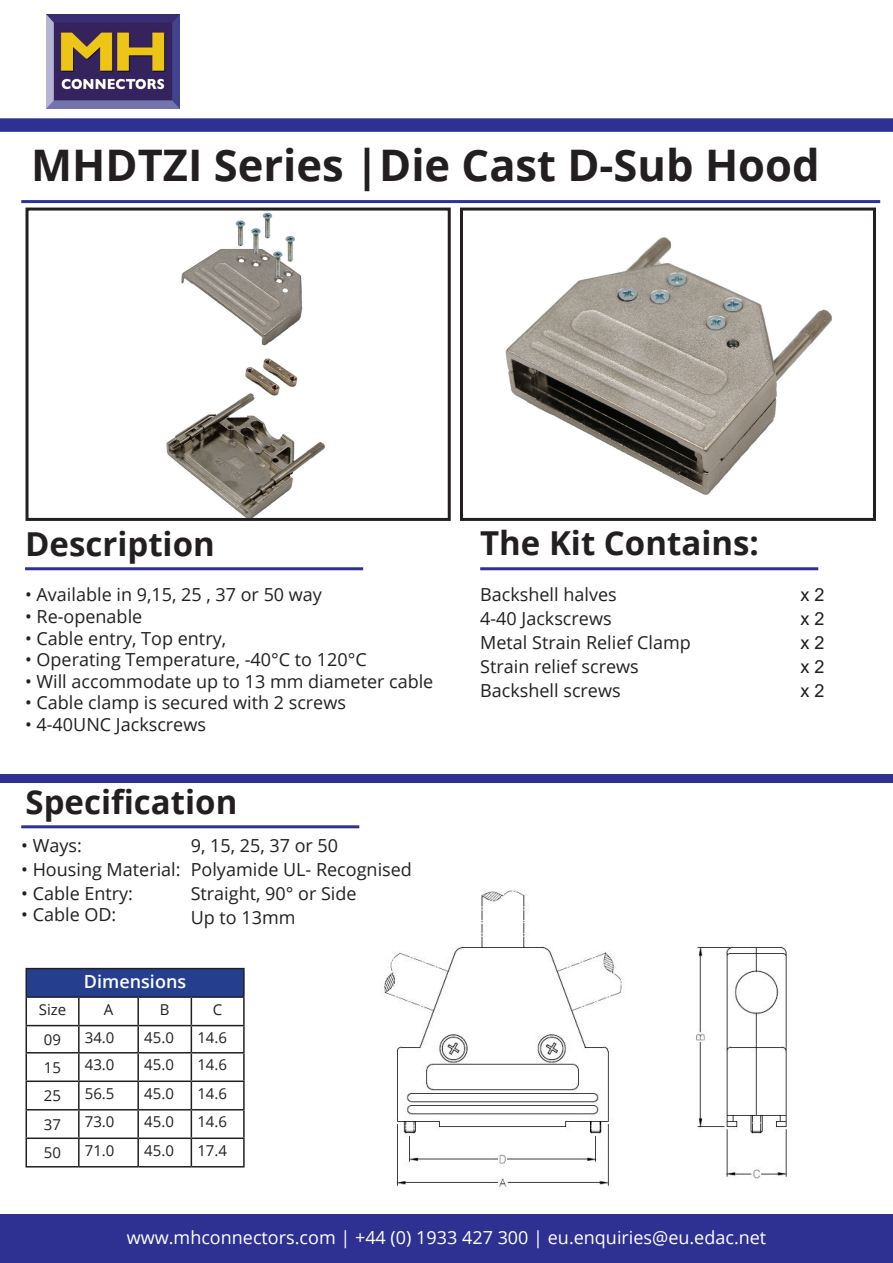
<style>
.page{position:relative;width:893px;height:1263px;background:#fff}
.page>*{position:absolute;margin:0;border:0;box-sizing:border-box;transform-origin:0 0}
.t1{font:700 43.5px "Open Sans";color:#231f20}
.t2{font:700 33px "Open Sans";color:#231f20}
.t3{font:18px "Open Sans";color:#231f20}
.t4{font:18px "Open Sans";color:#fff}
.t5{font:18px "Arial";color:#231f20}
.Paragraph_Style_1{font:600 18px "Open Sans";color:#fff}
.t6{font:15px "Open Sans";color:#231f20}
</style>
<div class="page">
<div style="left:0;top:1214px;width:893px;height:49px;background:#2e3192"></div>
<img style="left:166px;top:212px;width:159px;height:305px">
<div style="left:26px;top:208px;width:425px;height:313px;border:3px solid #231f20"></div>
<img style="left:505px;top:237px;width:327px;height:258px">
<div style="left:460px;top:208px;width:416px;height:313px;border:3px solid #231f20"></div>
<hr style="left:21px;top:200px;width:859px;height:3px;background:#2e3192">
<div style="left:0;top:774px;width:893px;height:9px;background:#2e3192"></div>
<div style="left:0;top:118px;width:893px;height:14px;background:#2e3192"></div>
<hr style="left:480px;top:567px;width:338px;height:3px;background:#2e3192">
<img style="left:47px;top:14px;width:133px;height:94px">
<hr style="left:25px;top:567px;width:338px;height:3px;background:#2e3192">
<hr style="left:21px;top:825px;width:338px;height:3px;background:#2e3192">
<div style="left:26px;top:968px;width:218px;height:29px;background:#253f8e"></div>
<hr style="left:26px;top:968px;width:53px;height:1px;background:#231f20">
<hr style="left:79px;top:968px;width:59px;height:1px;background:#231f20">
<hr style="left:138px;top:968px;width:53px;height:1px;background:#231f20">
<hr style="left:191px;top:968px;width:54px;height:1px;background:#231f20">
<hr style="left:243px;top:969px;width:2px;height:27px;background:#231f20">
<hr style="left:26px;top:996px;width:53px;height:2px;background:#231f20">
<hr style="left:79px;top:996px;width:59px;height:2px;background:#231f20">
<hr style="left:78px;top:998px;width:2px;height:27px;background:#231f20">
<hr style="left:138px;top:996px;width:53px;height:2px;background:#231f20">
<hr style="left:137px;top:998px;width:2px;height:27px;background:#231f20">
<hr style="left:191px;top:996px;width:54px;height:2px;background:#231f20">
<hr style="left:243px;top:998px;width:2px;height:27px;background:#231f20">
<hr style="left:26px;top:1025px;width:53px;height:1px;background:#231f20">
<hr style="left:79px;top:1025px;width:59px;height:1px;background:#231f20">
<hr style="left:78px;top:1026px;width:2px;height:26px;background:#231f20">
<hr style="left:138px;top:1025px;width:53px;height:1px;background:#231f20">
<hr style="left:137px;top:1026px;width:2px;height:26px;background:#231f20">
<hr style="left:191px;top:1025px;width:54px;height:1px;background:#231f20">
<hr style="left:243px;top:1026px;width:2px;height:26px;background:#231f20">
<hr style="left:26px;top:1052px;width:53px;height:1px;background:#231f20">
<hr style="left:79px;top:1052px;width:59px;height:1px;background:#231f20">
<hr style="left:78px;top:1053px;width:2px;height:27px;background:#231f20">
<hr style="left:138px;top:1052px;width:53px;height:1px;background:#231f20">
<hr style="left:137px;top:1053px;width:2px;height:27px;background:#231f20">
<hr style="left:191px;top:1052px;width:54px;height:1px;background:#231f20">
<hr style="left:243px;top:1053px;width:2px;height:27px;background:#231f20">
<hr style="left:26px;top:1080px;width:53px;height:2px;background:#231f20">
<hr style="left:79px;top:1080px;width:59px;height:2px;background:#231f20">
<hr style="left:78px;top:1082px;width:2px;height:27px;background:#231f20">
<hr style="left:138px;top:1080px;width:53px;height:2px;background:#231f20">
<hr style="left:137px;top:1082px;width:2px;height:27px;background:#231f20">
<hr style="left:191px;top:1080px;width:54px;height:2px;background:#231f20">
<hr style="left:243px;top:1082px;width:2px;height:27px;background:#231f20">
<hr style="left:26px;top:1109px;width:53px;height:1px;background:#231f20">
<hr style="left:79px;top:1109px;width:59px;height:1px;background:#231f20">
<hr style="left:78px;top:1110px;width:2px;height:27px;background:#231f20">
<hr style="left:138px;top:1109px;width:53px;height:1px;background:#231f20">
<hr style="left:137px;top:1110px;width:2px;height:27px;background:#231f20">
<hr style="left:191px;top:1109px;width:54px;height:1px;background:#231f20">
<hr style="left:243px;top:1110px;width:2px;height:27px;background:#231f20">
<hr style="left:26px;top:1137px;width:53px;height:2px;background:#231f20">
<svg style="left:26px;top:969px;width:1px;height:197px"></svg>
<hr style="left:79px;top:1137px;width:59px;height:2px;background:#231f20">
<hr style="left:78px;top:1139px;width:2px;height:27px;background:#231f20">
<hr style="left:138px;top:1137px;width:53px;height:2px;background:#231f20">
<hr style="left:137px;top:1139px;width:2px;height:27px;background:#231f20">
<hr style="left:191px;top:1137px;width:54px;height:2px;background:#231f20">
<svg style="left:191px;top:998px;width:1px;height:168px"></svg>
<hr style="left:243px;top:1139px;width:2px;height:27px;background:#231f20">
<hr style="left:26px;top:1166px;width:53px;height:1px;background:#231f20">
<hr style="left:79px;top:1166px;width:59px;height:1px;background:#231f20">
<hr style="left:138px;top:1166px;width:53px;height:1px;background:#231f20">
<hr style="left:191px;top:1166px;width:54px;height:1px;background:#231f20">
<img style="left:384px;top:891px;width:404px;height:297px">
<p class="t1" style="left:31px;top:135px;width:790px">MHDTZI Series |Die Cast D-Sub Hood</p>
<p class="t2" style="left:25px;top:520px;width:191px">Description</p>
<p class="t3" style="left:25px;top:582px;width:298px">• Available in 9,15, 25 , 37 or 50 way</p>
<p class="t3" style="left:25px;top:604px;width:119px">• Re-openable</p>
<p class="t3" style="left:25px;top:626px;width:203px">• Cable entry, Top entry,</p>
<p class="t3" style="left:25px;top:647px;width:343px">• Operating Temperature, -40°C to 120°C</p>
<p class="t3" style="left:25px;top:669px;width:410px">• Will accommodate up to 13 mm diameter cable</p>
<p class="t3" style="left:25px;top:690px;width:322px">• Cable clamp is secured with 2 screws</p>
<p class="t3" style="left:25px;top:712px;width:182px">• 4-40UNC Jackscrews</p>
<p class="t2" style="left:26px;top:779px;width:213px">Specification</p>
<p class="t3" style="left:191px;top:833px;width:149px">9, 15, 25, 37 or 50</p>
<p class="t3" style="left:191px;top:857px;width:223px">Polyamide UL- Recognised</p>
<p class="t3" style="left:191px;top:881px;width:167px">Straight, 90° or Side</p>
<p class="t3" style="left:191px;top:905px;width:106px">Up to 13mm</p>
<p class="t3" style="left:21px;top:833px;width:62px">• Ways:</p>
<p class="t3" style="left:21px;top:857px;width:161px">• Housing Material:</p>
<p class="t3" style="left:21px;top:881px;width:113px">• Cable Entry:</p>
<p class="t3" style="left:21px;top:902px;width:97px">• Cable OD:</p>
<p class="Paragraph_Style_1" style="left:84px;top:969px;width:104px">Dimensions</p>
<p class="t6" style="left:39px;top:999px;width:29px">Size</p>
<p class="t6" style="left:104px;top:999px;width:11px">A</p>
<p class="t6" style="left:160px;top:999px;width:11px">B</p>
<p class="t6" style="left:213px;top:999px;width:11px">C</p>
<p class="t6" style="left:44px;top:1029px;width:19px">09</p>
<p class="t6" style="left:85px;top:1027px;width:31px">34.0</p>
<p class="t6" style="left:144px;top:1027px;width:31px">45.0</p>
<p class="t6" style="left:197px;top:1027px;width:31px">14.6</p>
<p class="t6" style="left:44px;top:1057px;width:19px">15</p>
<p class="t6" style="left:85px;top:1054px;width:31px">43.0</p>
<p class="t6" style="left:144px;top:1054px;width:31px">45.0</p>
<p class="t6" style="left:197px;top:1054px;width:31px">14.6</p>
<p class="t6" style="left:44px;top:1085px;width:19px">25</p>
<p class="t6" style="left:85px;top:1083px;width:31px">56.5</p>
<p class="t6" style="left:144px;top:1083px;width:31px">45.0</p>
<p class="t6" style="left:197px;top:1083px;width:31px">14.6</p>
<p class="t6" style="left:44px;top:1114px;width:19px">37</p>
<p class="t6" style="left:85px;top:1111px;width:31px">73.0</p>
<p class="t6" style="left:144px;top:1111px;width:31px">45.0</p>
<p class="t6" style="left:197px;top:1111px;width:31px">14.6</p>
<p class="t6" style="left:44px;top:1142px;width:19px">50</p>
<p class="t6" style="left:85px;top:1140px;width:31px">71.0</p>
<p class="t6" style="left:144px;top:1140px;width:31px">45.0</p>
<p class="t6" style="left:197px;top:1140px;width:31px">17.4</p>
<p class="t2" style="left:480px;top:520px;width:280px">The Kit Contains:</p>
<p class="t3" style="left:480px;top:582px;width:138px">Backshell halves</p>
<p class="t3" style="left:480px;top:606px;width:133px">4-40 Jackscrews</p>
<p class="t3" style="left:480px;top:630px;width:212px">Metal Strain Relief Clamp</p>
<p class="t3" style="left:480px;top:654px;width:160px">Strain relief screws</p>
<p class="t3" style="left:480px;top:678px;width:142px">Backshell screws</p>
<p class="t4" style="left:127px;top:1224px;width:641px">www.mhconnectors.com | +44 (0) 1933 427 300 | eu.enquiries@eu.edac.net</p>
<p class="t5" style="left:800px;top:582px;width:26px">x 2</p>
<p class="t5" style="left:800px;top:606px;width:26px">x 2</p>
<p class="t5" style="left:800px;top:630px;width:26px">x 2</p>
<p class="t5" style="left:800px;top:654px;width:26px">x 2</p>
<p class="t5" style="left:800px;top:678px;width:26px">x 2</p>
</div>
